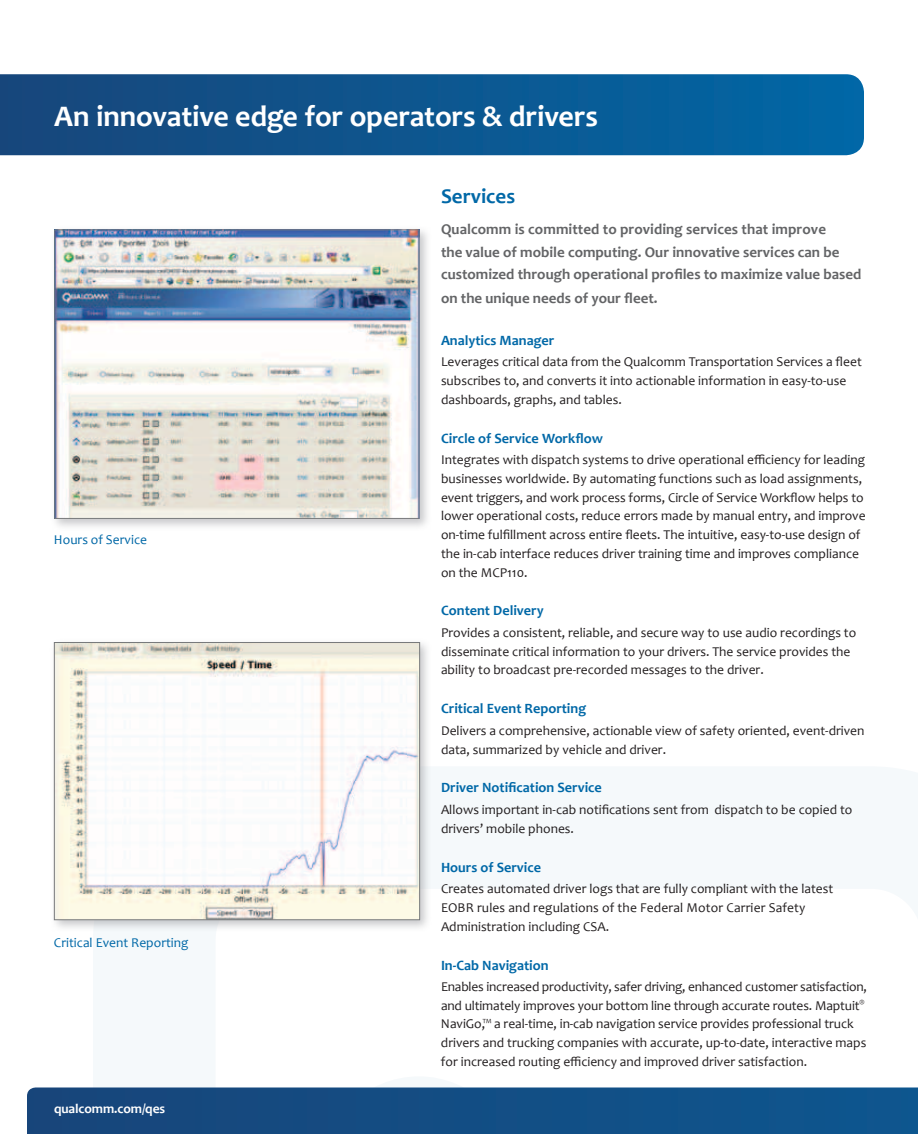
<style>
.page{position:relative;width:918px;height:1134px;background:#fff}
.page>*{position:absolute;margin:0;border:0;box-sizing:border-box;transform-origin:0 0}
.t1{font:700 30px "Candara";letter-spacing:-.005em;color:#fff}
.t2{font:700 21px "Candara";color:#0068a7}
.t3{font:700 15px/22.5px "Candara";color:#636466}
.t4{font:700 14.25px "Candara";color:#0068a7}
.t5{font:13.5px/18.8px "Candara";color:#231f20}
.t6{font:13.5px "Candara";color:#0068a7}
.t7{font:700 13.5px "Candara";letter-spacing:-.005em;color:#fff}
</style>
<div class="page">
<svg style="left:0;top:74px;width:864px;height:81px;background:#0d5790"></svg>
<svg style="left:27px;top:1087px;width:891px;height:47px;background:#154f85"></svg>
<div style="left:50px;top:225px;width:381px;height:306px;background:#9c9da1;opacity:.55"></div>
<img style="left:56px;top:231px;width:361px;height:286px">
<div style="left:54px;top:229px;width:365px;height:290px;border:1px solid #77797b"></div>
<div style="left:50px;top:638px;width:382px;height:294px;background:#9c9da1;opacity:.55"></div>
<img style="left:56px;top:644px;width:362px;height:274px">
<div style="left:54px;top:642px;width:366px;height:278px;border:1px solid #77797b"></div>
<h1 class="t1" style="left:54px;top:98px;width:545px">An innovative edge for operators &amp; drivers</h1>
<p class="t6" style="left:54px;top:531px;width:95px">Hours of Service</p>
<p class="t6" style="left:54px;top:935px;width:136px">Critical Event Reporting</p>
<p class="t7" style="left:54px;top:1100px;width:113px">qualcomm.com/qes</p>
<h2 class="t2" style="left:441px;top:184px;width:76px">Services</h2>
<p class="t3" style="left:441px;top:218px;width:422px">Qualcomm is committed to providing services that improve<br>the value of mobile computing. Our innovative services can be customized through operational profiles to maximize value based</p>
<p class="t3" style="left:441px;top:287px;width:218px">on the unique needs of your fleet.</p>
<p class="t4" style="left:441px;top:331px;width:115px">Analytics Manager</p>
<p class="t5" style="left:441px;top:352px;width:422px">Leverages critical data from the Qualcomm Transportation Services a fleet subscribes to, and converts it into actionable information in easy-to-use dashboards, graphs, and tables.</p>
<p class="t4" style="left:441px;top:429px;width:163px">Circle of Service Workflow</p>
<p class="t5" style="left:441px;top:450px;width:426px">Integrates with dispatch systems to drive operational efficiency for leading businesses worldwide. By automating functions such as load assignments, event triggers, and work process forms, Circle of Service Workflow helps to lower operational costs, reduce errors made by manual entry, and improve on-time fulfillment across entire fleets. The intuitive, easy-to-use design of the in-cab interface reduces driver training time and improves compliance on the MCP110.</p>
<p class="t4" style="left:441px;top:602px;width:104px">Content Delivery</p>
<p class="t5" style="left:441px;top:623px;width:417px">Provides a consistent, reliable, and secure way to use audio recordings to disseminate critical information to your drivers. The service provides the ability to broadcast pre-recorded messages to the driver.</p>
<p class="t4" style="left:441px;top:700px;width:147px">Critical Event Reporting</p>
<p class="t5" style="left:441px;top:721px;width:425px">Delivers a comprehensive, actionable view of safety oriented, event-driven data, summarized by vehicle and driver.</p>
<p class="t4" style="left:441px;top:779px;width:162px">Driver Notification Service</p>
<p class="t5" style="left:441px;top:800px;width:413px">Allows important in-cab notifications sent from dispatch to be copied to drivers’ mobile phones.</p>
<p class="t4" style="left:441px;top:858px;width:102px">Hours of Service</p>
<p class="t5" style="left:441px;top:879px;width:394px">Creates automated driver logs that are fully compliant with the latest<br>EOBR rules and regulations of the Federal Motor Carrier Safety<br>Administration including CSA.</p>
<p class="t4" style="left:441px;top:956px;width:109px">In-Cab Navigation</p>
<p class="t5" style="left:441px;top:977px;width:427px">Enables increased productivity, safer driving, enhanced customer satisfaction, and ultimately improves your bottom line through accurate routes. Maptuit<sup>® </sup>NaviGo,™ a real-time, in-cab navigation service provides professional truck drivers and trucking companies with accurate, up-to-date, interactive maps for increased routing efficiency and improved driver satisfaction.</p>
</div>
